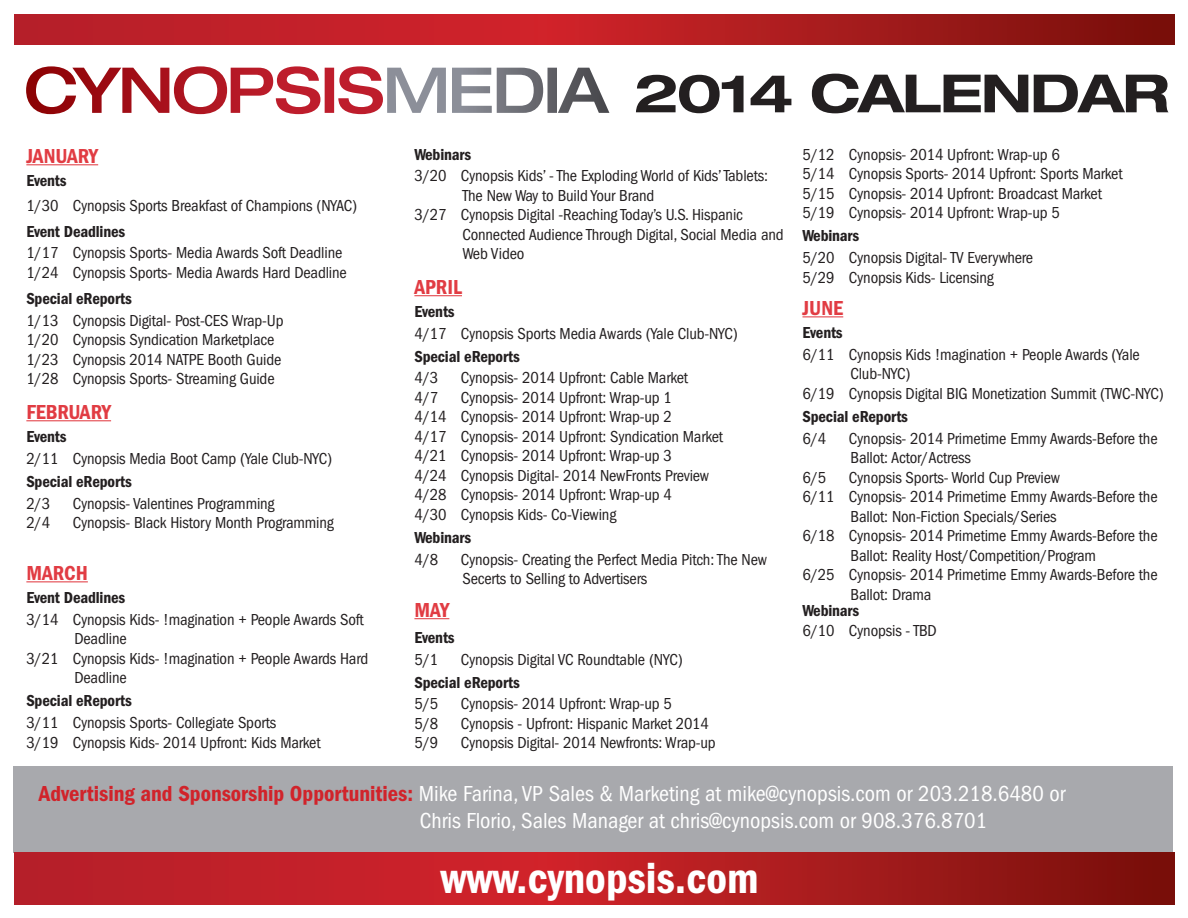
<style>
.page{position:relative;width:1188px;height:918px;background:#fff}
.page>*{position:absolute;margin:0;border:0;box-sizing:border-box;transform-origin:0 0}
.Month{font:700 expanded 52.8px "Helvetica Neue LT Std";letter-spacing:-.04em;color:#231f20;scale:1.05 1}
.Body_Text{font:45px "ITC Franklin Gothic Std Dm Cd";color:#fff}
.Month-2{font:condensed 22.5px/27px "ITC Franklin Gothic Std";color:#fff}
._1{font:21px "ITC Franklin Gothic Std Dm Cd";color:#e13c43}
._3{font:condensed 16.5px/19.5px "ITC Franklin Gothic Std";letter-spacing:-.01em;color:#231f20}
._2{font:16.5px "ITC Franklin Gothic Std Dm Cd";letter-spacing:-.01em;color:#231f20}
._2-2{font:condensed 16.5px "ITC Franklin Gothic Std";letter-spacing:-.01em;color:#231f20}
._3-2{font:16.5px "ITC Franklin Gothic Std Dm Cd";letter-spacing:-.01em;color:#231f20}
.s1{font-family:"ITC Franklin Gothic Std Dm Cd";font-stretch:normal;color:#d1232a}
</style>
<div class="page">
<div style="left:14px;top:766px;width:1159px;height:87px;background:#a8a9ad"></div>
<hr style="left:26px;top:164px;width:72px;height:1px;background:#e13c43">
<hr style="left:26px;top:420px;width:85px;height:1px;background:#e13c43">
<hr style="left:26px;top:581px;width:62px;height:1px;background:#e13c43">
<hr style="left:414px;top:295px;width:48px;height:1px;background:#e13c43">
<hr style="left:414px;top:618px;width:35px;height:1px;background:#e13c43">
<hr style="left:802px;top:316px;width:41px;height:1px;background:#e13c43">
<svg style="left:26px;top:66px;width:583px;height:48px"></svg>
<svg style="left:15px;top:14px;width:1159px;height:30px;background:#b11d21"></svg>
<svg style="left:15px;top:853px;width:1159px;height:51px;background:#b11d21"></svg>
<p class="_1" style="left:26px;top:144px;width:73px">JANUARY</p>
<p class="_2" style="left:26px;top:171px;width:42px">Events</p>
<p class="_2-2" style="left:26px;top:197px;width:332px">1/30 Cynopsis Sports Breakfast of Champions (NYAC)</p>
<p class="_2" style="left:26px;top:222px;width:100px">Event Deadlines</p>
<p class="_3" style="left:26px;top:243px;width:318px">1/17 Cynopsis Sports- Media Awards Soft Deadline</p>
<p class="_3" style="left:26px;top:263px;width:322px">1/24 Cynopsis Sports- Media Awards Hard Deadline</p>
<p class="_2" style="left:26px;top:289px;width:107px">Special eReports</p>
<p class="_3" style="left:26px;top:311px;width:259px">1/13 Cynopsis Digital- Post-CES Wrap-Up</p>
<p class="_3" style="left:26px;top:330px;width:250px">1/20 Cynopsis Syndication Marketplace</p>
<p class="_3" style="left:26px;top:350px;width:256px">1/23 Cynopsis 2014 NATPE Booth Guide</p>
<p class="_3" style="left:26px;top:369px;width:250px">1/28 Cynopsis Sports- Streaming Guide</p>
<p class="_1" style="left:26px;top:400px;width:86px">FEBRUARY</p>
<p class="_2" style="left:26px;top:427px;width:42px">Events</p>
<p class="_3" style="left:26px;top:449px;width:307px">2/11 Cynopsis Media Boot Camp (Yale Club-NYC)</p>
<p class="_2" style="left:26px;top:472px;width:107px">Special eReports</p>
<p class="_3" style="left:26px;top:493px;width:25px">2/3</p>
<p class="_3" style="left:73px;top:493px;width:203px">Cynopsis- Valentines Programming</p>
<p class="_3" style="left:26px;top:513px;width:25px">2/4</p>
<p class="_3" style="left:73px;top:513px;width:263px">Cynopsis- Black History Month Programming</p>
<p class="_1" style="left:26px;top:561px;width:63px">MARCH</p>
<p class="_2" style="left:26px;top:588px;width:100px">Event Deadlines</p>
<p class="_3" style="left:74px;top:610px;width:291px;text-indent:-48px">3/14 Cynopsis Kids- !magination + People Awards Soft<br>Deadline</p>
<p class="_3" style="left:74px;top:649px;width:295px;text-indent:-48px">3/21 Cynopsis Kids- !magination + People Awards Hard<br>Deadline</p>
<p class="_2" style="left:26px;top:692px;width:107px">Special eReports</p>
<p class="_3" style="left:26px;top:713px;width:251px">3/11 Cynopsis Sports- Collegiate Sports</p>
<p class="_3" style="left:26px;top:733px;width:296px">3/19 Cynopsis Kids- 2014 Upfront: Kids Market</p>
<p class="Month" style="left:634px;top:60px;width:512px">2014 CALENDAR</p>
<p class="_2" style="left:414px;top:145px;width:58px">Webinars</p>
<p class="_3" style="left:462px;top:166px;width:307px;text-indent:-48px">3/20 Cynopsis Kids’ - The Exploding World of Kids’ Tablets:<br>The New Way to Build Your Brand</p>
<p class="_3" style="left:462px;top:205px;width:323px;text-indent:-48px">3/27 Cynopsis Digital -Reaching Today’s U.S. Hispanic<br>Connected Audience Through Digital, Social Media and<br>Web Video</p>
<p class="_1" style="left:414px;top:275px;width:49px">APRIL</p>
<p class="_2" style="left:414px;top:302px;width:42px">Events</p>
<p class="_3" style="left:414px;top:323px;width:325px">4/17 Cynopsis Sports Media Awards (Yale Club-NYC)</p>
<p class="_2" style="left:414px;top:347px;width:107px">Special eReports</p>
<p class="_3" style="left:414px;top:368px;width:25px">4/3</p>
<p class="_3" style="left:461px;top:368px;width:229px">Cynopsis- 2014 Upfront: Cable Market</p>
<p class="_3" style="left:414px;top:388px;width:25px">4/7</p>
<p class="_3" style="left:461px;top:388px;width:213px">Cynopsis- 2014 Upfront: Wrap-up 1</p>
<p class="_3" style="left:414px;top:407px;width:259px">4/14 Cynopsis- 2014 Upfront: Wrap-up 2</p>
<p class="_3" style="left:414px;top:427px;width:310px">4/17 Cynopsis- 2014 Upfront: Syndication Market</p>
<p class="_3" style="left:414px;top:446px;width:259px">4/21 Cynopsis- 2014 Upfront: Wrap-up 3</p>
<p class="_3" style="left:414px;top:466px;width:296px">4/24 Cynopsis Digital- 2014 NewFronts Preview</p>
<p class="_3" style="left:414px;top:485px;width:259px">4/28 Cynopsis- 2014 Upfront: Wrap-up 4</p>
<p class="_3" style="left:414px;top:505px;width:203px">4/30 Cynopsis Kids- Co-Viewing</p>
<p class="_2" style="left:414px;top:528px;width:58px">Webinars</p>
<p class="_3" style="left:414px;top:550px;width:25px">4/8</p>
<p class="_3" style="left:461px;top:550px;width:308px">Cynopsis- Creating the Perfect Media Pitch: The New<br>Secerts to Selling to Advertisers</p>
<p class="_1" style="left:414px;top:598px;width:36px">MAY</p>
<p class="_2" style="left:414px;top:628px;width:42px">Events</p>
<p class="_3" style="left:414px;top:649px;width:25px">5/1</p>
<p class="_3" style="left:461px;top:649px;width:223px">Cynopsis Digital VC Roundtable (NYC)</p>
<p class="_2" style="left:414px;top:673px;width:107px">Special eReports</p>
<p class="_3" style="left:414px;top:694px;width:25px">5/5</p>
<p class="_3" style="left:461px;top:694px;width:213px">Cynopsis- 2014 Upfront: Wrap-up 5</p>
<p class="_3" style="left:414px;top:714px;width:25px">5/8</p>
<p class="_3" style="left:461px;top:714px;width:250px">Cynopsis - Upfront: Hispanic Market 2014</p>
<p class="_3" style="left:414px;top:733px;width:25px">5/9</p>
<p class="_3" style="left:461px;top:733px;width:256px">Cynopsis Digital- 2014 Newfronts: Wrap-up</p>
<p class="_3" style="left:802px;top:145px;width:259px">5/12 Cynopsis- 2014 Upfront: Wrap-up 6</p>
<p class="_3" style="left:802px;top:164px;width:322px">5/14 Cynopsis Sports- 2014 Upfront: Sports Market</p>
<p class="_3" style="left:802px;top:184px;width:301px">5/15 Cynopsis- 2014 Upfront: Broadcast Market</p>
<p class="_3" style="left:802px;top:203px;width:259px">5/19 Cynopsis- 2014 Upfront: Wrap-up 5</p>
<p class="_2" style="left:802px;top:226px;width:58px">Webinars</p>
<p class="_3" style="left:802px;top:248px;width:232px">5/20 Cynopsis Digital- TV Everywhere</p>
<p class="_3" style="left:802px;top:267px;width:193px">5/29 Cynopsis Kids- Licensing</p>
<p class="_1" style="left:802px;top:296px;width:42px">JUNE</p>
<p class="_2" style="left:802px;top:323px;width:42px">Events</p>
<p class="_3" style="left:850px;top:345px;width:291px;text-indent:-48px">6/11 Cynopsis Kids !magination + People Awards (Yale<br>Club-NYC)</p>
<p class="_3" style="left:802px;top:384px;width:363px">6/19 Cynopsis Digital BIG Monetization Summit (TWC-NYC)</p>
<p class="_2" style="left:802px;top:407px;width:107px">Special eReports</p>
<p class="_3" style="left:802px;top:429px;width:25px">6/4</p>
<p class="_3" style="left:849px;top:429px;width:310px">Cynopsis- 2014 Primetime Emmy Awards-Before the<br>Ballot: Actor/Actress</p>
<p class="_3" style="left:802px;top:468px;width:25px">6/5</p>
<p class="_3" style="left:849px;top:468px;width:213px">Cynopsis Sports- World Cup Preview</p>
<p class="_3" style="left:850px;top:487px;width:309px;text-indent:-48px">6/11 Cynopsis- 2014 Primetime Emmy Awards-Before the<br>Ballot: Non-Fiction Specials/Series</p>
<p class="_3" style="left:850px;top:526px;width:309px;text-indent:-48px">6/18 Cynopsis- 2014 Primetime Emmy Awards-Before the<br>Ballot: Reality Host/Competition/Program</p>
<p class="_3" style="left:850px;top:565px;width:309px;text-indent:-48px">6/25 Cynopsis- 2014 Primetime Emmy Awards-Before the<br>Ballot: Drama</p>
<p class="_3-2" style="left:802px;top:601px;width:58px">Webinars</p>
<p class="_3" style="left:802px;top:621px;width:136px">6/10 Cynopsis - TBD</p>
<p class="Month-2" style="left:420px;top:781px;width:647px;text-indent:-381px"><span class="s1">Advertising and Sponsorship Opportunities:</span> Mike Farina, VP Sales &amp; Marketing at mike@cynopsis.com or 203.218.6480 or<br>Chris Florio, Sales Manager at chris@cynopsis.com or 908.376.8701</p>
<p class="Body_Text" style="left:440px;top:852px;width:320px">www.cynopsis.com</p>
</div>
